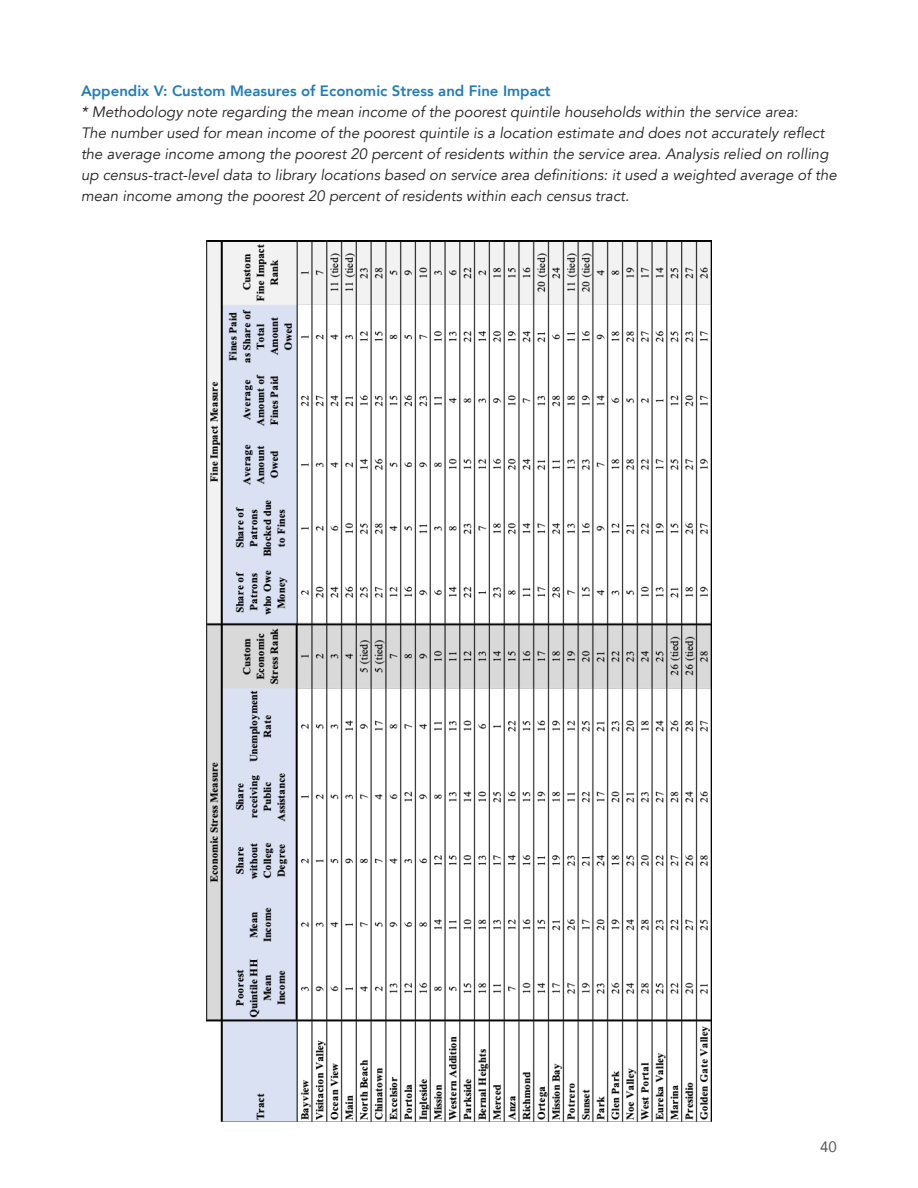
<style>
.page{position:relative;width:918px;height:1188px;background:#fff}
.page>*{position:absolute;margin:0;border:0;box-sizing:border-box;transform-origin:0 0}
.Body{font:italic 15px/21px "Avenir";color:#231f20}
.Body-2{font:800 15px "Avenir";color:#217cb6}
.t1{font:15px "Avenir";color:#57585a}
</style>
<div class="page">
<img style="left:207px;top:241px;width:504px;height:881px">
<p class="Body-2" style="left:81px;top:79px;width:471px">Appendix V: Custom Measures of Economic Stress and Fine Impact</p>
<p class="Body" style="left:81px;top:102px;width:718px">* Methodology note regarding the mean income of the poorest quintile households within the service area:</p>
<p class="Body" style="left:81px;top:123px;width:757px">The number used for mean income of the poorest quintile is a location estimate and does not accurately reflect the average income among the poorest 20 percent of residents within the service area. Analysis relied on rolling up census-tract-level data to library locations based on service area definitions: it used a weighted average of the mean income among the poorest 20 percent of residents within each census tract.</p>
<p class="t1" style="left:820px;top:1135px;width:18px">40</p>
</div>
